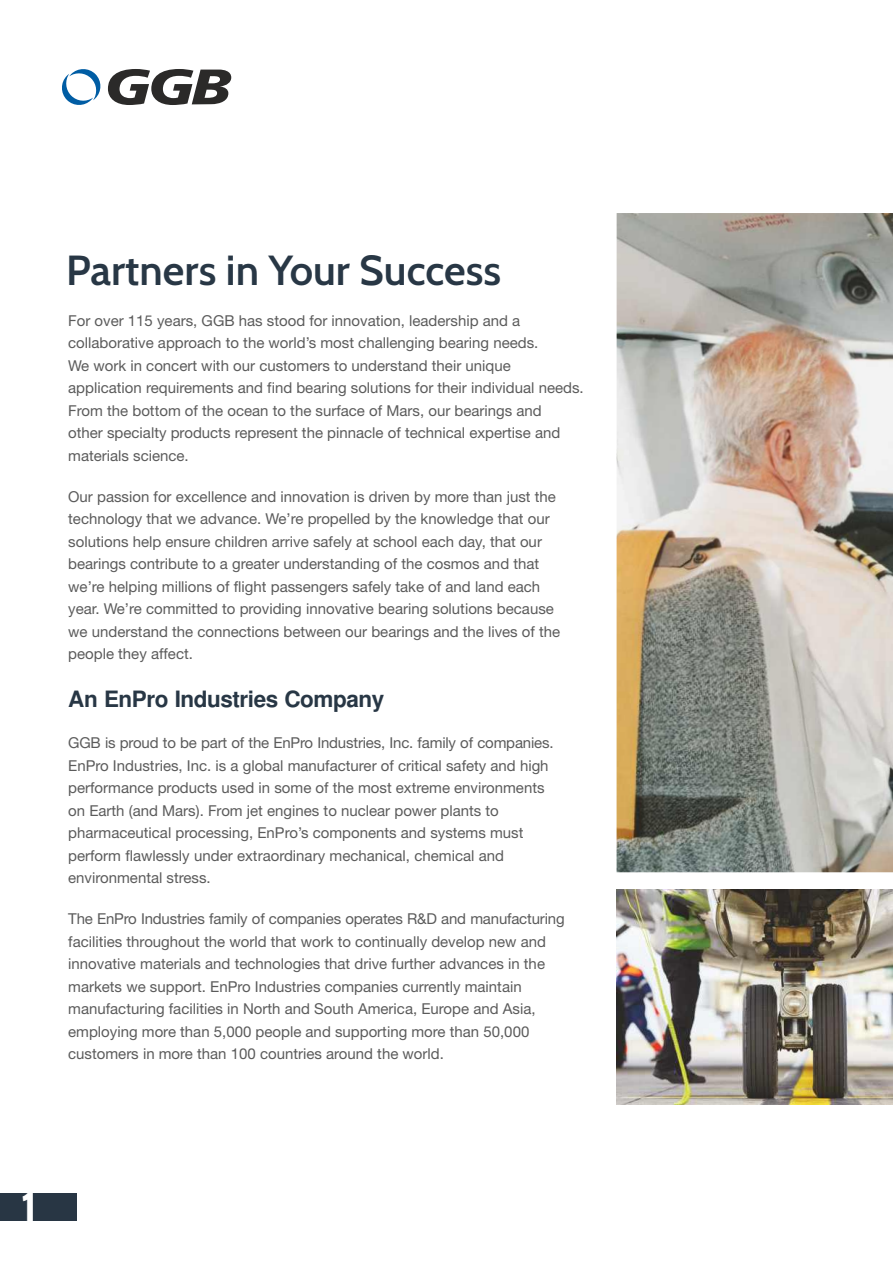
<style>
.page{position:relative;width:893px;height:1263px;background:#fff}
.page>*{position:absolute;margin:0;border:0;box-sizing:border-box;transform-origin:0 0}
.t1{font:700 45px "Cabin";color:#fefefe}
.t2{font:600 42px "Cabin";color:#283745}
.t3{font:700 22.5px "Helvetica";letter-spacing:-.02em;color:#283745}
.t4{font:15px/22.5px "Helvetica Neue LT";color:#5b5b5b}
</style>
<div class="page">
<div style="left:0;top:1193px;width:77px;height:27px;background:#283644"></div>
<img style="left:617px;top:213px;width:276px;height:659px">
<img style="left:616px;top:889px;width:277px;height:216px">
<svg style="left:62px;top:69px;width:39px;height:36px"></svg>
<svg style="left:108px;top:69px;width:123px;height:36px"></svg>
<h2 class="t2" style="left:66px;top:244px;width:436px">Partners in Your Success</h2>
<p class="t4" style="left:68px;top:311px;width:517px">For over 115 years, GGB has stood for innovation, leadership and a collaborative approach to the world’s most challenging bearing needs.<br>We work in concert with our customers to understand their unique application requirements and find bearing solutions for their individual needs.<br>From the bottom of the ocean to the surface of Mars, our bearings and<br>other specialty products represent the pinnacle of technical expertise and materials science.</p>
<p class="t4" style="left:68px;top:487px;width:494px">Our passion for excellence and innovation is driven by more than just the technology that we advance. We’re propelled by the knowledge that our solutions help ensure children arrive safely at school each day, that our bearings contribute to a greater understanding of the cosmos and that we’re helping millions of flight passengers safely take of and land each year. We’re committed to providing innovative bearing solutions because we understand the connections between our bearings and the lives of the people they affect.</p>
<h3 class="t3" style="left:68px;top:690px;width:318px">An EnPro Industries Company</h3>
<p class="t4" style="left:68px;top:733px;width:487px">GGB is proud to be part of the EnPro Industries, Inc. family of companies.<br>EnPro Industries, Inc. is a global manufacturer of critical safety and high performance products used in some of the most extreme environments on Earth (and Mars). From jet engines to nuclear power plants to pharmaceutical processing, EnPro’s components and systems must perform flawlessly under extraordinary mechanical, chemical and environmental stress.</p>
<p class="t4" style="left:68px;top:909px;width:498px">The EnPro Industries family of companies operates R&amp;D and manufacturing facilities throughout the world that work to continually develop new and innovative materials and technologies that drive further advances in the markets we support. EnPro Industries companies currently maintain manufacturing facilities in North and South America, Europe and Asia, employing more than 5,000 people and supporting more than 50,000 customers in more than 100 countries around the world.</p>
<h1 class="t1" style="left:21px;top:1180px;width:18px">1</h1>
</div>
